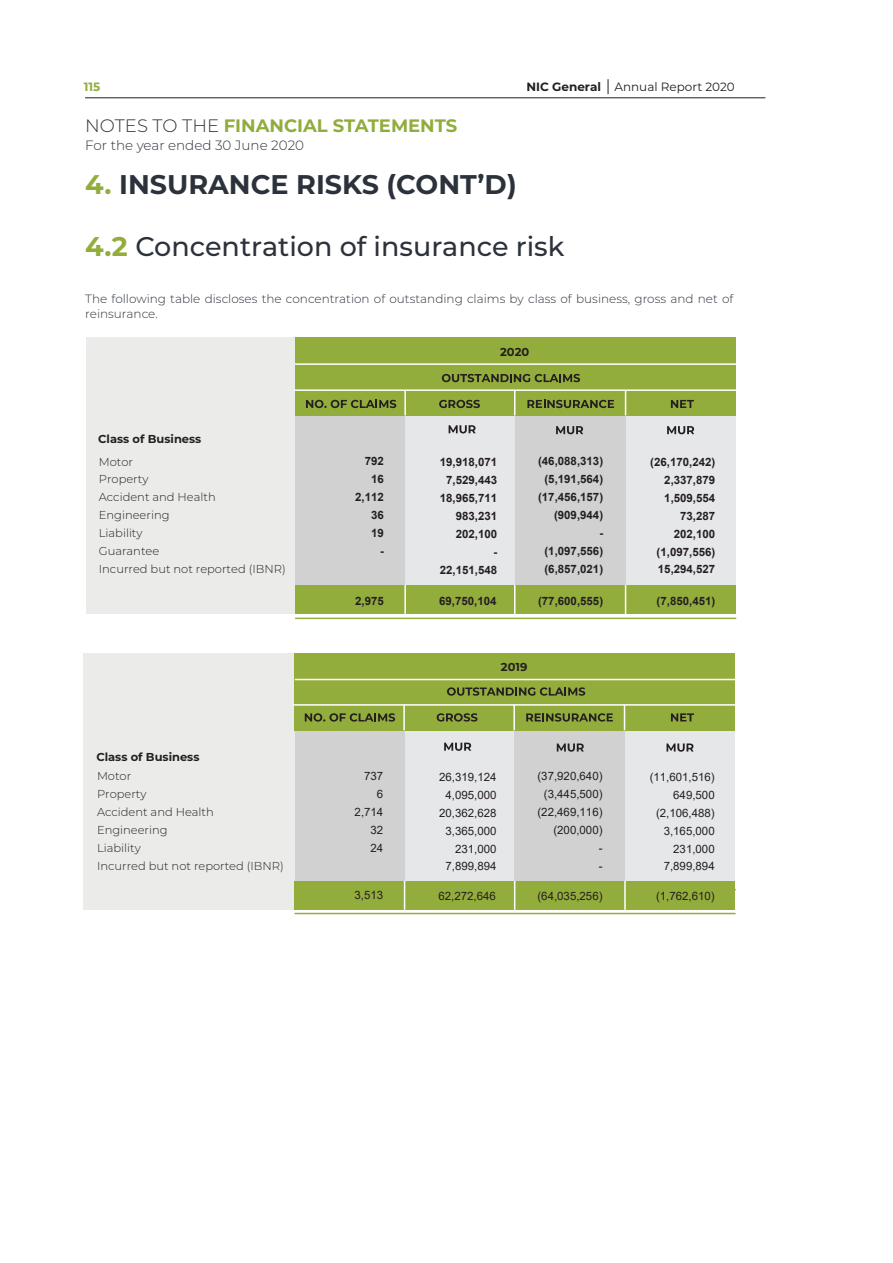
<style>
.page{position:relative;width:893px;height:1263px;background:#fff}
.page>*{position:absolute;margin:0;border:0;box-sizing:border-box;transform-origin:0 0}
.t1{font:500 27px "Montserrat";color:#2c323b}
.t2{font:700 27px "Montserrat";color:#2c323b}
.t3{font:700 18px "Montserrat";color:#90ad3c}
.t4{font:300 13.5px "Montserrat";color:#2c323b}
.t5{font:300 12px/14.4px "Montserrat";color:#2c323b}
.t6{font:12px "Montserrat";color:#231f20}
.t7{font:700 12px "Montserrat";color:#90ad3c}
.t8{font:700 11.55px/17.9px "Arial";color:#231f20;text-align:right}
.t9{font:11.55px/17.9px "Arial";color:#231f20;text-align:right}
.t10{font:300 11.55px/17.9px "Montserrat";color:#231f20}
.t11{font:700 11.55px "Montserrat";color:#231f20}
.s1{font-weight:700}
.s2{font-weight:300;color:#2c323b}
.s3{color:#93ad3c}
.s4{font-weight:700;color:#93ad3c}
</style>
<div class="page">
<hr style="left:85px;top:97px;width:680px;height:1px;background:#231f20">
<svg style="left:608px;top:79px;width:1px;height:15px"></svg>
<div style="left:86px;top:337px;width:403px;height:277px;background:#ebebea"></div>
<div style="left:84px;top:653px;width:232px;height:257px;background:#ebebea"></div>
<div style="left:515px;top:415px;width:111px;height:199px;background:#d1d1d1"></div>
<div style="left:626px;top:415px;width:109px;height:199px;background:#e6e7e9"></div>
<div style="left:405px;top:415px;width:110px;height:199px;background:#e6e7e9"></div>
<div style="left:295px;top:415px;width:110px;height:199px;background:#d1d1d1"></div>
<div style="left:295px;top:337px;width:440px;height:78px;background:#93ad3c"></div>
<svg style="left:442px;top:374px;width:138px;height:8px"></svg>
<svg style="left:449px;top:425px;width:27px;height:8px"></svg>
<svg style="left:556px;top:426px;width:27px;height:8px"></svg>
<svg style="left:667px;top:426px;width:27px;height:8px"></svg>
<hr style="left:295px;top:618px;width:441px;height:1px;background:#93ad3c">
<hr style="left:294px;top:389px;width:445px;height:2px;background:#fff">
<hr style="left:295px;top:363px;width:445px;height:2px;background:#fff">
<svg style="left:306px;top:400px;width:90px;height:8px"></svg>
<svg style="left:439px;top:400px;width:41px;height:8px"></svg>
<svg style="left:527px;top:400px;width:87px;height:8px"></svg>
<svg style="left:671px;top:400px;width:23px;height:8px"></svg>
<div style="left:295px;top:586px;width:441px;height:28px;background:#93ad3c"></div>
<div style="left:514px;top:730px;width:111px;height:170px;background:#d1d1d1"></div>
<div style="left:625px;top:730px;width:110px;height:170px;background:#e6e7e9"></div>
<div style="left:404px;top:730px;width:110px;height:170px;background:#e6e7e9"></div>
<div style="left:295px;top:730px;width:109px;height:170px;background:#d1d1d1"></div>
<div style="left:295px;top:653px;width:440px;height:77px;background:#93ad3c"></div>
<svg style="left:447px;top:687px;width:138px;height:9px"></svg>
<svg style="left:444px;top:743px;width:27px;height:8px"></svg>
<svg style="left:557px;top:743px;width:27px;height:9px"></svg>
<svg style="left:666px;top:743px;width:28px;height:9px"></svg>
<hr style="left:295px;top:889px;width:441px;height:1px;background:#2a7abf">
<hr style="left:293px;top:704px;width:445px;height:2px;background:#fff">
<hr style="left:295px;top:679px;width:445px;height:1px;background:#fff">
<svg style="left:305px;top:713px;width:90px;height:9px"></svg>
<svg style="left:437px;top:713px;width:40px;height:9px"></svg>
<svg style="left:526px;top:713px;width:87px;height:9px"></svg>
<svg style="left:671px;top:713px;width:23px;height:8px"></svg>
<div style="left:295px;top:881px;width:440px;height:29px;background:#93ad3c"></div>
<hr style="left:404px;top:391px;width:2px;height:24px;background:#fff">
<svg style="left:514px;top:391px;width:1px;height:24px"></svg>
<svg style="left:625px;top:391px;width:1px;height:24px"></svg>
<hr style="left:404px;top:585px;width:2px;height:29px;background:#fff">
<svg style="left:514px;top:585px;width:1px;height:29px"></svg>
<svg style="left:625px;top:585px;width:1px;height:29px"></svg>
<svg style="left:404px;top:881px;width:1px;height:29px"></svg>
<svg style="left:514px;top:881px;width:1px;height:29px"></svg>
<hr style="left:624px;top:881px;width:2px;height:29px;background:#fff">
<hr style="left:403px;top:705px;width:2px;height:25px;background:#fff">
<hr style="left:513px;top:705px;width:2px;height:25px;background:#fff">
<svg style="left:624px;top:706px;width:1px;height:24px"></svg>
<hr style="left:295px;top:913px;width:441px;height:1px;background:#93ad3c">
<p class="t7" style="left:84px;top:78px;width:18px">115</p>
<p class="t6" style="left:526px;top:78px;width:210px"><span class="s1">NIC General</span> Annual Report 2020</p>
<h2 class="t3" style="left:85px;top:113px;width:374px"><span class="s2">NOTES TO THE</span> FINANCIAL STATEMENTS</h2>
<p class="t4" style="left:85px;top:136px;width:220px">For the year ended 30 June 2020</p>
<h1 class="t2" style="left:85px;top:165px;width:433px"><span class="s3">4.</span> INSURANCE RISKS (CONT’D)</h1>
<h1 class="t1" style="left:85px;top:228px;width:481px"><span class="s4">4.2</span> Concentration of insurance risk</h1>
<p class="t5" style="left:85px;top:292px;width:650px">The following table discloses the concentration of outstanding claims by class of business, gross and net of reinsurance.</p>
<p class="t11" style="left:98px;top:430px;width:105px">Class of Business</p>
<p class="t10" style="left:99px;top:452px;width:188px">Motor<br>Property<br>Accident and Health<br>Engineering<br>Liability<br>Guarantee<br>Incurred but not reported (IBNR)</p>
<p class="t11" style="left:96px;top:749px;width:105px">Class of Business</p>
<p class="t10" style="left:97px;top:767px;width:188px">Motor<br>Property<br>Accident and Health<br>Engineering<br>Liability<br>Incurred but not reported (IBNR)</p>
<p class="t11" style="left:500px;top:344px;width:31px">2020</p>
<p class="t8" style="left:538px;top:453px;width:67px">(46,088,313) (5,191,564) (17,456,157) (909,944)<br>- (1,097,556) (6,857,021)</p>
<p class="t8" style="left:355px;top:453px;width:30px">792<br>16<br>2,112<br>36<br>19<br>-</p>
<p class="t8" style="left:650px;top:453px;width:67px">(26,170,242)<br>2,337,879<br>1,509,554<br>73,287<br>202,100 (1,097,556)<br>15,294,527</p>
<p class="t8" style="left:440px;top:453px;width:59px">19,918,071<br>7,529,443<br>18,965,711<br>983,231<br>202,100<br>-<br>22,151,548</p>
<p class="t8" style="left:355px;top:592px;width:30px">2,975</p>
<p class="t8" style="left:439px;top:592px;width:59px">69,750,104</p>
<p class="t8" style="left:538px;top:592px;width:67px">(77,600,555)</p>
<p class="t8" style="left:657px;top:592px;width:60px">(7,850,451)</p>
<p class="t11" style="left:501px;top:659px;width:28px">2019</p>
<p class="t9" style="left:537px;top:767px;width:67px">(37,920,640) (3,445,500) (22,469,116) (200,000)<br>-<br>-</p>
<p class="t9" style="left:355px;top:767px;width:30px">737<br>6<br>2,714<br>32<br>24</p>
<p class="t9" style="left:650px;top:768px;width:67px">(11,601,516)<br>649,500 (2,106,488)<br>3,165,000<br>231,000<br>7,899,894</p>
<p class="t9" style="left:439px;top:768px;width:59px">26,319,124<br>4,095,000<br>20,362,628<br>3,365,000<br>231,000<br>7,899,894</p>
<p class="t9" style="left:355px;top:886px;width:30px">3,513</p>
<p class="t9" style="left:438px;top:887px;width:59px">62,272,646</p>
<p class="t9" style="left:537px;top:887px;width:67px">(64,035,256)</p>
<p class="t9" style="left:656px;top:887px;width:60px">(1,762,610)</p>
</div>
